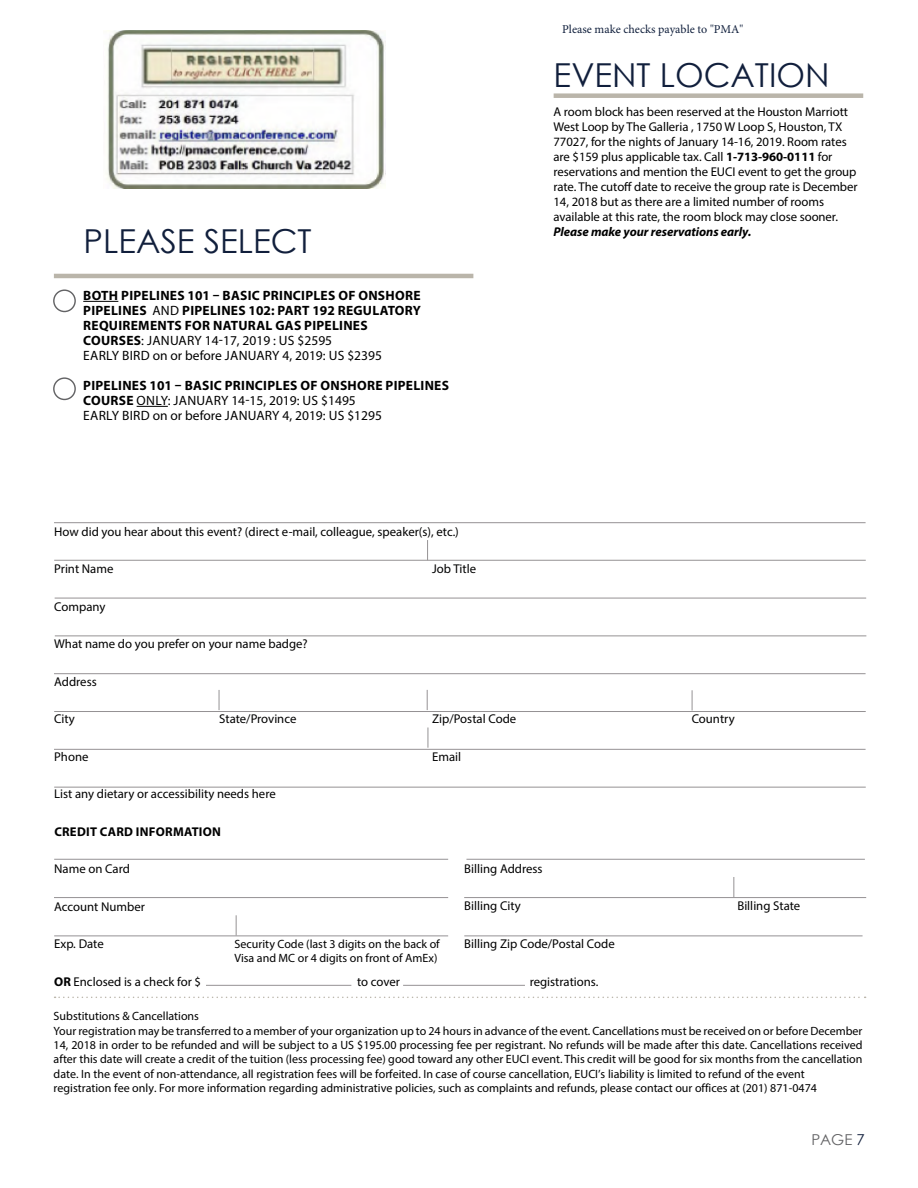
<style>
.page{position:relative;width:918px;height:1188px;background:#fff}
.page>*{position:absolute;margin:0;border:0;box-sizing:border-box;transform-origin:0 0}
.t1{font:33px "Century Gothic";color:#111f3c}
.t2{font:15px "Century Gothic";color:#636365}
.t3{font:700 13.5px/15px "Myriad Pro";letter-spacing:.02em;color:#000}
.t4{font:13.5px/15px "Myriad Pro";color:#000}
.t5{font:12.75px/15px "Myriad Pro";letter-spacing:-.005em;color:#000}
.t6{font:italic 700 12.75px "Myriad Pro";letter-spacing:-.005em;color:#000}
.t7{font:700 12.75px "Myriad Pro";letter-spacing:.02em;color:#000}
.t8{font:12px/14.4px "Myriad Pro";color:#000}
.t9{font:12px "Minion Pro";color:#101f3c}
.s1{font-weight:400}
.s2{font-weight:700}
.s3{color:#fff}
.s4{color:#111f3c}
</style>
<div class="page">
<hr style="left:54px;top:274px;width:419px;height:4px;background:#bab5aa">
<svg style="left:55px;top:997px;width:811px;height:1px"></svg>
<div style="left:554px;top:93px;width:309px;height:5px;background:#bab5aa"></div>
<hr style="left:83px;top:301px;width:35px;height:1px;background:#000">
<hr style="left:137px;top:406px;width:31px;height:1px;background:#000">
<div style="left:53px;top:289px;width:23px;height:23px;border:1px solid #636365;border-radius:50%"></div>
<div style="left:53px;top:377px;width:23px;height:23px;border:1px solid #636365;border-radius:50%"></div>
<hr style="left:54px;top:522px;width:812px;height:1px;background:#959294">
<hr style="left:54px;top:560px;width:812px;height:1px;background:#959294">
<hr style="left:55px;top:598px;width:811px;height:1px;background:#959294">
<hr style="left:55px;top:636px;width:811px;height:1px;background:#959294">
<hr style="left:54px;top:673px;width:812px;height:1px;background:#959294">
<hr style="left:54px;top:711px;width:812px;height:1px;background:#959294">
<hr style="left:54px;top:749px;width:812px;height:1px;background:#959294">
<hr style="left:54px;top:787px;width:812px;height:1px;background:#959294">
<hr style="left:54px;top:859px;width:394px;height:1px;background:#959294">
<hr style="left:54px;top:897px;width:394px;height:1px;background:#959294">
<hr style="left:54px;top:936px;width:394px;height:1px;background:#959294">
<hr style="left:206px;top:985px;width:145px;height:1px;background:#959294">
<hr style="left:403px;top:985px;width:122px;height:1px;background:#959294">
<svg style="left:427px;top:540px;width:1px;height:20px"></svg>
<svg style="left:427px;top:690px;width:1px;height:20px"></svg>
<svg style="left:428px;top:727px;width:1px;height:21px"></svg>
<svg style="left:219px;top:690px;width:1px;height:20px"></svg>
<svg style="left:692px;top:690px;width:1px;height:20px"></svg>
<svg style="left:236px;top:915px;width:1px;height:21px"></svg>
<hr style="left:466px;top:859px;width:399px;height:1px;background:#959294">
<hr style="left:464px;top:897px;width:402px;height:1px;background:#959294">
<hr style="left:464px;top:936px;width:399px;height:1px;background:#959294">
<svg style="left:733px;top:877px;width:1px;height:20px"></svg>
<img style="left:107px;top:30px;width:279px;height:158px">
<p class="t9" style="left:562px;top:21px;width:183px">Please make checks payable to "PMA"</p>
<h1 class="t1" style="left:84px;top:218px;width:230px">PLEASE SELECT</h1>
<p class="t3" style="left:83px;top:288px;width:339px">BOTH PIPELINES 101 – BASIC PRINCIPLES OF ONSHORE PIPELINES <span class="s1">AND</span> PIPELINES 102: PART 192 REGULATORY REQUIREMENTS FOR NATURAL GAS PIPELINES COURSES<span class="s1">: JANUARY 14-17, 2019 : US $2595<br>EARLY BIRD on or before JANUARY 4, 2019: US $2395</span></p>
<p class="t4" style="left:83px;top:378px;width:367px"><span class="s2">PIPELINES 101 – BASIC PRINCIPLES OF ONSHORE PIPELINES<br>COURSE</span> ONLY: JANUARY 14-15, 2019: US $1495<br>EARLY BIRD on or before JANUARY 4, 2019: US $1295</p>
<h1 class="t1" style="left:554px;top:52px;width:277px">EVENT LOCATION</h1>
<p class="t5" style="left:554px;top:104px;width:306px">A room block has been reserved at the Houston Marriott West Loop by The Galleria , 1750 W Loop S, Houston, TX 77027, for the nights of January 14-16, 2019. Room rates are $159 plus applicable tax. Call <span class="s2">1-713-960-0111</span> for reservations and mention the EUCI event to get the group rate. The cutoff date to receive the group rate is December 14, 2018 but as there are a limited number of rooms available at this rate, the room block may close sooner.</p>
<p class="t6" style="left:554px;top:223px;width:199px">Please make your reservations early.</p>
<p class="t5" style="left:54px;top:524px;width:406px">How did you hear about this event? (direct e-mail, colleague, speaker(s), etc.)</p>
<p class="t5" style="left:54px;top:561px;width:61px">Print Name</p>
<p class="t5" style="left:432px;top:561px;width:45px">Job Title</p>
<p class="t5" style="left:54px;top:599px;width:53px">Company</p>
<p class="t5" style="left:54px;top:636px;width:255px">What name do you prefer on your name badge?</p>
<p class="t5" style="left:54px;top:674px;width:44px">Address</p>
<p class="t5" style="left:54px;top:711px;width:22px">City</p>
<p class="t5" style="left:219px;top:711px;width:79px">State/Province</p>
<p class="t5" style="left:432px;top:711px;width:86px">Zip/Postal Code</p>
<p class="t5" style="left:692px;top:711px;width:45px">Country</p>
<p class="t5" style="left:54px;top:749px;width:36px">Phone</p>
<p class="t5" style="left:432px;top:749px;width:31px">Email</p>
<p class="t5" style="left:54px;top:786px;width:223px">List any dietary or accessibility needs here</p>
<p class="t7" style="left:54px;top:823px;width:168px">CREDIT CARD INFORMATION</p>
<p class="t5" style="left:54px;top:861px;width:77px">Name on Card</p>
<p class="t5" style="left:54px;top:899px;width:92px">Account Number</p>
<p class="t5" style="left:54px;top:936px;width:51px">Exp. Date</p>
<p class="t5" style="left:54px;top:974px;width:148px"><span class="s2">OR</span> Enclosed is a check for $</p>
<p class="t5" style="left:357px;top:974px;width:44px">to cover</p>
<p class="t5" style="left:530px;top:974px;width:70px">registrations.</p>
<p class="t5" style="left:464px;top:861px;width:80px">Billing Address</p>
<p class="t5" style="left:464px;top:898px;width:58px">Billing City</p>
<p class="t5" style="left:737px;top:898px;width:64px">Billing State</p>
<p class="t5" style="left:464px;top:936px;width:152px">Billing Zip Code/Postal Code</p>
<p class="t8" style="left:235px;top:937px;width:207px;line-height:13.5px">Security Code (last 3 digits on the back of<br>Visa and MC or 4 digits on front of AmEx)</p>
<p class="t8" style="left:54px;top:1009px;width:810px">Substitutions &amp; Cancellations<br>Your registration may be transferred to a member of your organization up to 24 hours in advance of the event. Cancellations must be received on or before December 14, 2018 in order to be refunded and will be subject to a US $195.00 processing fee per registrant. No refunds will be made after this date. Cancellations received after this date will create a credit of the tuition (less processing fee) good toward any other EUCI event. This credit will be good for six months from the cancellation date. In the event of non-attendance, all registration fees will be forfeited. In case of course cancellation, EUCI’s liability is limited to refund of the event registration fee only. For more information regarding administrative policies, such as complaints and refunds, please contact our offices at (201) 871-0474<span class="s3">contact</span></p>
<p class="t2" style="left:811px;top:1129px;width:55px">PAGE <span class="s4">7</span></p>
</div>
